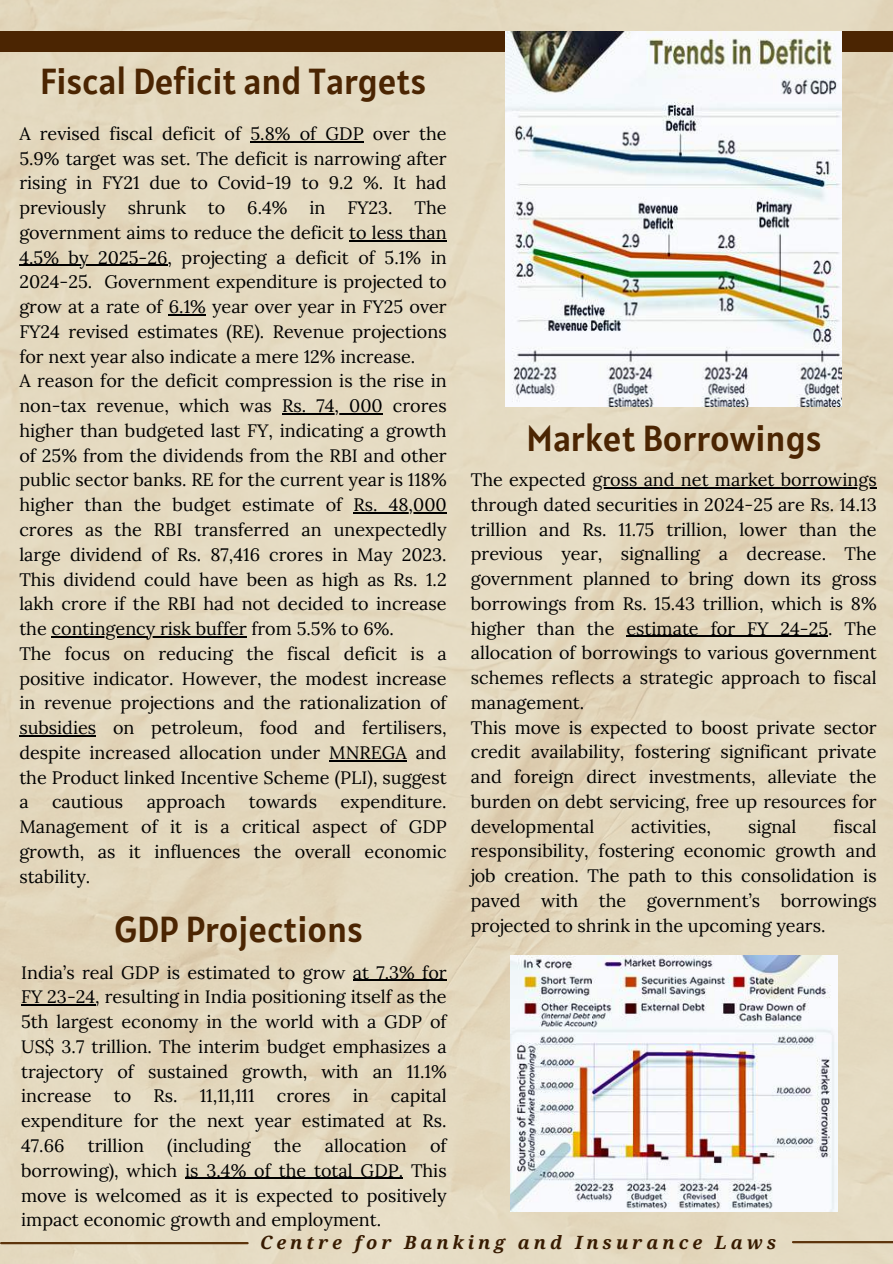
<style>
.page{position:relative;width:893px;height:1264px;background:#fff}
.page>*{position:absolute;margin:0;border:0;box-sizing:border-box;transform-origin:0 0}
.t1{font:36px "Alatsi";color:#4b2502}
.t2{font:italic 700 18.3px "Noto Serif";letter-spacing:.22em;color:#371b01}
.t3{font:18px/24.8px "Lora";color:#000;text-align:justify}
</style>
<div class="page">
<img style="left:0;top:0;width:892px;height:1263px">
<div style="left:0;top:32px;width:892px;height:20px;background:#4b2502"></div>
<img style="left:505px;top:32px;width:336px;height:374px">
<hr style="left:1px;top:1241px;width:246px;height:3px;background:#5c330a">
<hr style="left:793px;top:1240px;width:99px;height:3px;background:#5c330a">
<img style="left:510px;top:955px;width:327px;height:256px">
<hr style="left:250px;top:141px;width:113px;height:1px;background:#000">
<hr style="left:349px;top:240px;width:97px;height:1px;background:#000">
<hr style="left:19px;top:265px;width:148px;height:1px;background:#000">
<hr style="left:169px;top:314px;width:37px;height:1px;background:#000">
<hr style="left:282px;top:413px;width:101px;height:1px;background:#000">
<hr style="left:353px;top:512px;width:93px;height:1px;background:#000">
<hr style="left:52px;top:636px;width:195px;height:1px;background:#000">
<hr style="left:19px;top:735px;width:77px;height:1px;background:#000">
<hr style="left:329px;top:760px;width:78px;height:1px;background:#000">
<hr style="left:353px;top:979px;width:93px;height:1px;background:#000">
<hr style="left:21px;top:1004px;width:74px;height:1px;background:#000">
<hr style="left:185px;top:1177px;width:218px;height:1px;background:#000">
<hr style="left:592px;top:487px;width:284px;height:1px;background:#000">
<hr style="left:626px;top:635px;width:202px;height:2px;background:#000">
<h1 class="t1" style="left:40px;top:58px;width:388px">Fiscal Deficit and Targets</h1>
<p class="t3" style="left:19px;top:121px;width:429px;text-align:left">A revised fiscal deficit of 5.8% of GDP over the 5.9% target was set. The deficit is narrowing after rising in FY21 due to Covid-19 to 9.2 %. It had previously shrunk to 6.4% in FY23. The government aims to reduce the deficit to less than 4.5% by 2025-26, projecting a deficit of 5.1% in 2024-25. Government expenditure is projected to grow at a rate of 6.1% year over year in FY25 over FY24 revised estimates (RE). Revenue projections for next year also indicate a mere 12% increase.<br>A reason for the deficit compression is the rise in non-tax revenue, which was Rs. 74, 000 crores higher than budgeted last FY, indicating a growth of 25% from the dividends from the RBI and other public sector banks. RE for the current year is 118% higher than the budget estimate of Rs. 48,000 crores as the RBI transferred an unexpectedly large dividend of Rs. 87,416 crores in May 2023.<br>This dividend could have been as high as Rs. 1.2 lakh crore if the RBI had not decided to increase the contingency risk buffer from 5.5% to 6%.<br>The focus on reducing the fiscal deficit is a positive indicator. However, the modest increase in revenue projections and the rationalization of subsidies on petroleum, food and fertilisers, despite increased allocation under MNREGA and the Product linked Incentive Scheme (PLI), suggest a</p>
<p class="t3" style="left:19px;top:789px;width:429px;text-indent:321px">expenditure.<br>Management of it is a critical aspect of GDP growth, as it influences the overall economic stability.</p>
<p class="t3" style="left:52px;top:789px;width:73px">cautious</p>
<p class="t3" style="left:147px;top:789px;width:80px">approach</p>
<p class="t3" style="left:249px;top:789px;width:70px">towards</p>
<h1 class="t1" style="left:114px;top:906px;width:250px">GDP Projections</h1>
<p class="t3" style="left:21px;top:959px;width:427px">India’s real GDP is estimated to grow at 7.3% for FY 23-24, resulting in India positioning itself as the 5th largest economy in the world with a GDP of US$ 3.7 trillion. The interim budget emphasizes a trajectory of sustained growth, with an 11.1% increase to Rs. 11,11,111 crores in capital expenditure for the next year estimated at Rs.<br>47.66</p>
<p class="t3" style="left:21px;top:1132px;width:427px;text-indent:409px">of borrowing), which is 3.4% of the total GDP. This move is welcomed as it is expected to positively impact economic growth and employment.</p>
<p class="t3" style="left:88px;top:1132px;width:58px">trillion</p>
<p class="t3" style="left:167px;top:1132px;width:85px">(including</p>
<p class="t3" style="left:274px;top:1132px;width:29px">the</p>
<p class="t3" style="left:325px;top:1132px;width:83px">allocation</p>
<h1 class="t1" style="left:526px;top:414px;width:297px">Market Borrowings</h1>
<p class="t3" style="left:471px;top:467px;width:407px;text-align:left">The expected gross and net market borrowings through dated securities in 2024-25 are Rs. 14.13 trillion and Rs. 11.75 trillion, lower than the previous year, signalling a decrease. The government planned to bring down its gross borrowings from Rs. 15.43 trillion, which is 8% higher than the estimate for FY 24-25. The allocation of borrowings to various government schemes reflects a strategic approach to fiscal management.<br>This move is expected to boost private sector credit availability, fostering significant private and foreign direct investments, alleviate the burden on debt servicing, free up resources for developmental</p>
<p class="t3" style="left:471px;top:813px;width:407px;text-indent:362px">fiscal responsibility, fostering economic growth and job creation. The path to this consolidation is paved with the government’s borrowings projected to shrink in the upcoming years.</p>
<p class="t3" style="left:631px;top:813px;width:81px">activities,</p>
<p class="t3" style="left:748px;top:813px;width:50px">signal</p>
<p class="t2" style="left:260px;top:1229px;width:517px">Centre for Banking and Insurance Laws</p>
</div>
